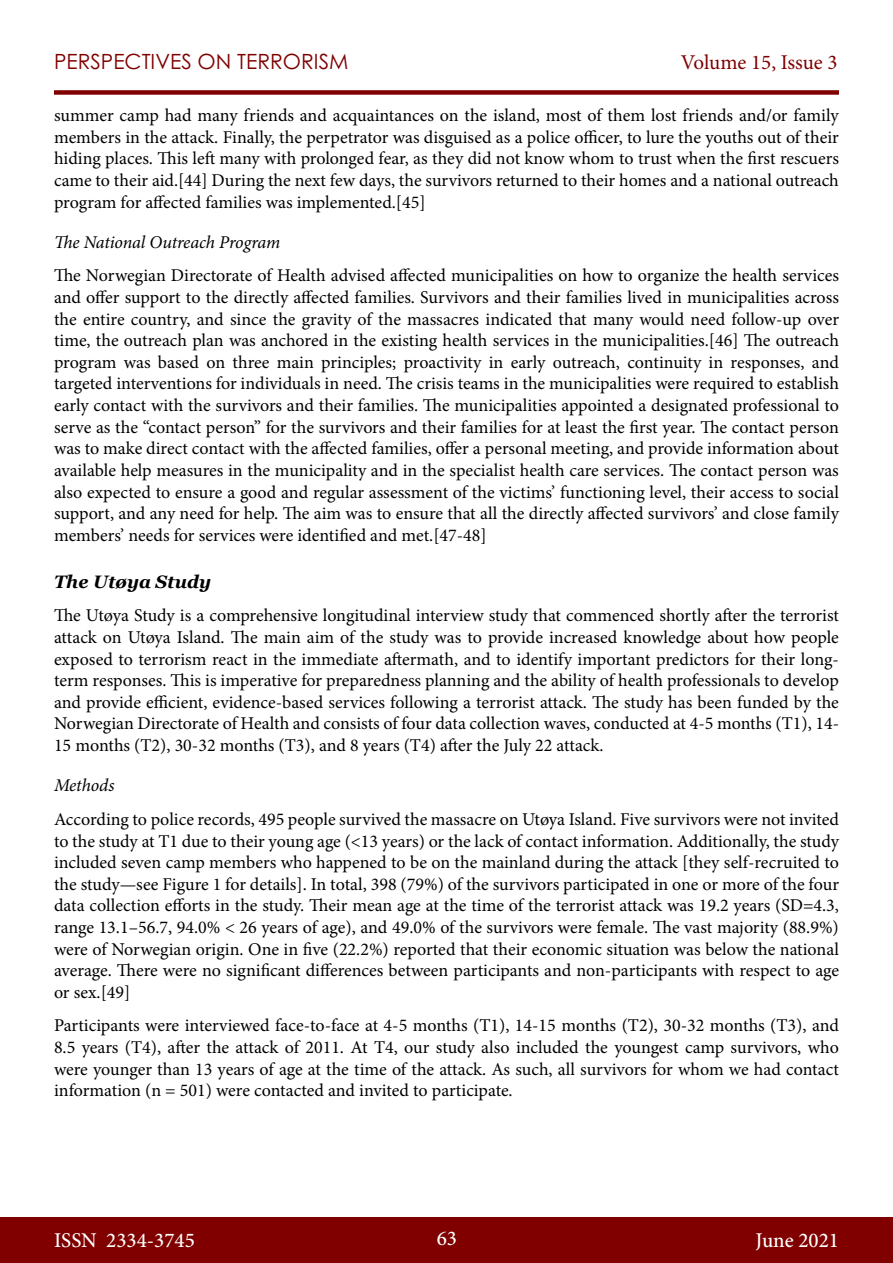
<style>
.page{position:relative;width:893px;height:1263px;background:#fff}
.page>*{position:absolute;margin:0;border:0;box-sizing:border-box;transform-origin:0 0}
.t1{font:500 21px "Minion Pro";color:#fff}
.t2{font:21px "Century Gothic Pro";color:#800000}
.t3{font:21px "Minion Pro";letter-spacing:-.005em;color:#800000}
.t4{font:18px/21.6px "Minion Pro";color:#000;text-align:justify}
.t5{font:italic 18px "Minion Pro";letter-spacing:-.01em;color:#000}
.t6{font:italic 700 18px "Georgia";color:#000}
</style>
<div class="page">
<div style="left:0;top:1217px;width:893px;height:46px;background:#800000"></div>
<div style="left:54px;top:90px;width:785px;height:5px;background:#800000"></div>
<p class="t2" style="left:54px;top:49px;width:296px">PERSPECTIVES ON TERRORISM</p>
<p class="t3" style="left:681px;top:48px;width:158px">Volume 15, Issue 3</p>
<p class="t4" style="left:54px;top:105px;width:786px">summer camp had many friends and acquaintances on the island, most of them lost friends and/or family members in the attack. Finally, the perpetrator was disguised as a police officer, to lure the youths out of their hiding places. This left many with prolonged fear, as they did not know whom to trust when the first rescuers came to their aid.[44] During the next few days, the survivors returned to their homes and a national outreach program for affected families was implemented.[45]</p>
<p class="t5" style="left:54px;top:230px;width:228px">The National Outreach Program</p>
<p class="t4" style="left:54px;top:265px;width:787px">The Norwegian Directorate of Health advised affected municipalities on how to organize the health services and offer support to the directly affected families. Survivors and their families lived in municipalities across the entire country, and since the gravity of the massacres indicated that many would need follow-up over time, the outreach plan was anchored in the existing health services in the municipalities.[46] The outreach program was based on three main principles; proactivity in early outreach, continuity in responses, and targeted interventions for individuals in need. The crisis teams in the municipalities were required to establish early contact with the survivors and their families. The municipalities appointed a designated professional to serve as the “contact person” for the survivors and their families for at least the first year. The contact person was to make direct contact with the affected families, offer a personal meeting, and provide information about available help measures in the municipality and in the specialist health care services. The contact person was also expected to ensure a good and regular assessment of the victims’ functioning level, their access to social support, and any need for help. The aim was to ensure that all the directly affected survivors’ and close family members’ needs for services were identified and met.[47-48]</p>
<p class="t6" style="left:54px;top:568px;width:159px">The Utøya Study</p>
<p class="t4" style="left:54px;top:605px;width:787px">The Utøya Study is a comprehensive longitudinal interview study that commenced shortly after the terrorist attack on Utøya Island. The main aim of the study was to provide increased knowledge about how people exposed to terrorism react in the immediate aftermath, and to identify important predictors for their long&shy;term responses. This is imperative for preparedness planning and the ability of health professionals to develop and provide efficient, evidence-based services following a terrorist attack. The study has been funded by the Norwegian Directorate of Health and consists of four data collection waves, conducted at 4-5 months (T1), 14- 15 months (T2), 30-32 months (T3), and 8 years (T4) after the July 22 attack.</p>
<p class="t5" style="left:54px;top:773px;width:62px">Methods</p>
<p class="t4" style="left:54px;top:808px;width:787px">According to police records, 495 people survived the massacre on Utøya Island. Five survivors were not invited to the study at T1 due to their young age (&lt;13 years) or the lack of contact information. Additionally, the study included seven camp members who happened to be on the mainland during the attack [they self-recruited to the study—see Figure 1 for details]. In total, 398 (79%) of the survivors participated in one or more of the four data collection efforts in the study. Their mean age at the time of the terrorist attack was 19.2 years (SD=4.3, range 13.1–56.7, 94.0% &lt; 26 years of age), and 49.0% of the survivors were female. The vast majority (88.9%) were of Norwegian origin. One in five (22.2%) reported that their economic situation was below the national average. There were no significant differences between participants and non-participants with respect to age or sex.[49]</p>
<p class="t4" style="left:54px;top:1015px;width:787px">Participants were interviewed face-to-face at 4-5 months (T1), 14-15 months (T2), 30-32 months (T3), and 8.5 years (T4), after the attack of 2011. At T4, our study also included the youngest camp survivors, who were younger than 13 years of age at the time of the attack. As such, all survivors for whom we had contact information (n = 501) were contacted and invited to participate.</p>
<p class="t1" style="left:54px;top:1226px;width:142px">ISSN 2334-3745</p>
<p class="t1" style="left:437px;top:1224px;width:22px">63</p>
<p class="t1" style="left:756px;top:1226px;width:85px">June 2021</p>
</div>
